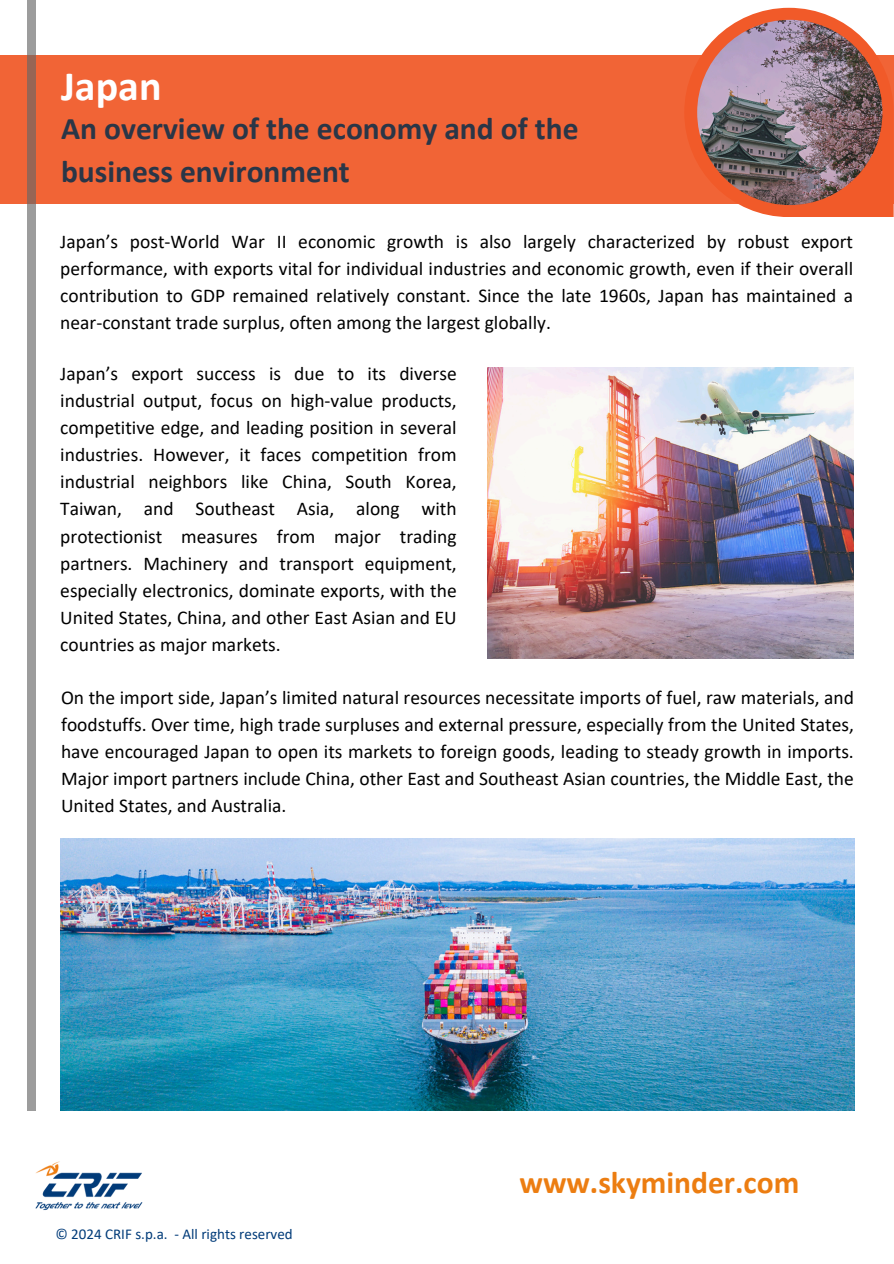
<style>
.page{position:relative;width:894px;height:1264px;background:#fff}
.page>*{position:absolute;margin:0;border:0;box-sizing:border-box;transform-origin:0 0}
.t1{font:700 42px "Calibri";color:#fff}
.t2{font:700 31.5px/43.8px "Calibri";color:#2a3647}
.t3{font:700 31.5px "Calibri";color:#ec7d11}
.t4{font:19.5px/27px "Calibri";color:#000;text-align:justify}
.t5{font:15px "Calibri";color:#003b79}
</style>
<div class="page">
<div style="left:0;top:56px;width:893px;height:147px;background:#f16436"></div>
<svg style="left:27px;top:0;width:9px;height:1110px;background:#9b9492"></svg>
<svg style="left:684px;top:8px;width:209px;height:209px"></svg>
<img style="left:697px;top:20px;width:185px;height:185px;border-radius:50%">
<img style="left:35px;top:1161px;width:108px;height:49px">
<img style="left:60px;top:838px;width:793px;height:272px">
<img style="left:487px;top:367px;width:365px;height:291px">
<p class="t1" style="left:61px;top:69px;width:102px">Japan</p>
<p class="t2" style="left:61px;top:109px;width:519px">An overview of the economy and of the business environment</p>
<p class="t4" style="left:60px;top:229px;width:794px">Japan’s post-World War II economic growth is also largely characterized by robust export performance, with exports vital for individual industries and economic growth, even if their overall contribution to GDP remained relatively constant. Since the late 1960s, Japan has maintained a near-constant trade surplus, often among the largest globally.</p>
<h2 class="t4" style="left:60px;top:362px;width:398px">Japan’s export success is due to its diverse industrial output, focus on high-value products, competitive edge, and leading position in several industries. However, it faces competition from industrial neighbors like China, South Korea, Taiwan, and Southeast Asia, along with protectionist measures from major trading partners. Machinery and transport equipment, especially electronics, dominate exports, with the United States, China, and other East Asian and EU countries as major markets.</h2>
<p class="t4" style="left:61px;top:685px;width:794px">On the import side, Japan’s limited natural resources necessitate imports of fuel, raw materials, and foodstuffs. Over time, high trade surpluses and external pressure, especially from the United States, have encouraged Japan to open its markets to foreign goods, leading to steady growth in imports.<br>Major import partners include China, other East and Southeast Asian countries, the Middle East, the United States, and Australia.</p>
<p class="t5" style="left:55px;top:1227px;width:239px">© 2024 CRIF s.p.a. - All rights reserved</p>
<h3 class="t3" style="left:519px;top:1169px;width:281px">www.skyminder.com</h3>
</div>
